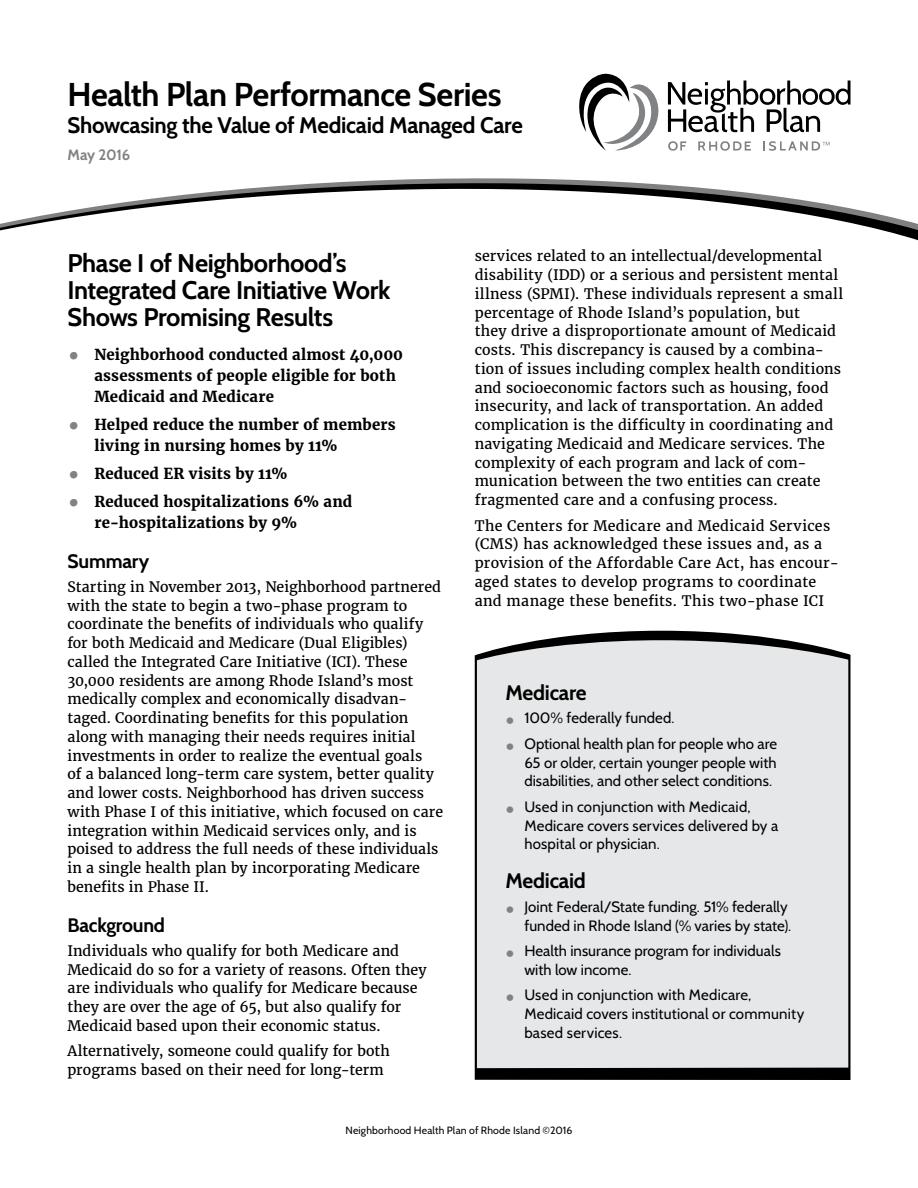
<style>
.page{position:relative;width:918px;height:1188px;background:#fff}
.page>*{position:absolute;margin:0;border:0;box-sizing:border-box;transform-origin:0 0}
.subhead{font:700 33px "Cabin";letter-spacing:-.015em;color:#000}
.subhead-2{font:700 25.5px/27px "Cabin";letter-spacing:-.015em;color:#000}
.subhead-3{font:700 22.5px "Cabin";letter-spacing:-.015em;color:#000}
.subhead-4{font:700 21px "Cabin";letter-spacing:-.01em;color:#000}
.subhead-5{font:700 19.5px "Cabin";letter-spacing:-.015em;color:#000}
.t1{font:15px/18.8px "Cabin";letter-spacing:.005em;color:#000}
.t2{font:700 15px/21px "Merriweather";letter-spacing:.01em;color:#000}
.subhead-6{font:700 15px "Cabin";letter-spacing:-.02em;color:#808285}
.body{font:14.25px/18.8px "Merriweather";letter-spacing:.01em;color:#000}
.body-2{font:10.5px "Cabin";letter-spacing:.015em;color:#000}
.s1{font-size:30px;color:#808285}
</style>
<div class="page">
<svg style="left:475px;top:631px;width:375px;height:449px;fill:#000"></svg>
<div style="left:477px;top:640px;width:371px;height:428px;background:#e6e7e8"></div>
<svg style="left:0;top:179px;width:918px;height:62px"></svg>
<svg style="left:668px;top:81px;width:183px;height:51px"></svg>
<svg style="left:668px;top:141px;width:18px;height:10px"></svg>
<svg style="left:698px;top:141px;width:53px;height:10px"></svg>
<svg style="left:579px;top:73px;width:80px;height:78px"></svg>
<svg style="left:763px;top:141px;width:67px;height:10px"></svg>
<p class="subhead" style="left:68px;top:74px;width:436px">Health Plan Performance Series</p>
<p class="subhead-3" style="left:68px;top:111px;width:457px">Showcasing the Value of Medicaid Managed Care</p>
<p class="subhead-6" style="left:68px;top:145px;width:64px">May 2016</p>
<p class="subhead-2" style="left:68px;top:249px;width:325px">Phase I of Neighborhood’s<br>Integrated Care Initiative Work<br>Shows Promising Results</p>
<p class="t2" style="left:94px;top:345px;width:310px;text-indent:-27px"><span class="s1">•</span> Neighborhood conducted almost 40,000 assessments of people eligible for both<br>Medicaid and Medicare</p>
<p class="t2" style="left:94px;top:414px;width:303px;text-indent:-27px"><span class="s1">•</span> Helped reduce the number of members living in nursing homes by 11%</p>
<p class="t2" style="left:68px;top:463px;width:222px"><span class="s1">•</span> Reduced ER visits by 11%</p>
<p class="t2" style="left:94px;top:491px;width:259px;text-indent:-27px"><span class="s1">•</span> Reduced hospitalizations 6% and re-hospitalizations by 9%</p>
<p class="subhead-5" style="left:68px;top:550px;width:83px">Summary</p>
<p class="body" style="left:68px;top:577px;width:377px">Starting in November 2013, Neighborhood partnered with the state to begin a two-phase program to coordinate the benefits of individuals who qualify for both Medicaid and Medicare (Dual Eligibles) called the Integrated Care Initiative (ICI). These 30,000 residents are among Rhode Island’s most medically complex and economically disadvan&shy;taged. Coordinating benefits for this population along with managing their needs requires initial investments in order to realize the eventual goals<br>of a balanced long-term care system, better quality and lower costs. Neighborhood has driven success with Phase I of this initiative, which focused on care integration within Medicaid services only, and is poised to address the full needs of these individuals in a single health plan by incorporating Medicare benefits in Phase II.</p>
<p class="subhead-5" style="left:68px;top:914px;width:99px">Background</p>
<p class="body" style="left:68px;top:941px;width:361px">Individuals who qualify for both Medicare and Medicaid do so for a variety of reasons. Often they are individuals who qualify for Medicare because they are over the age of 65, but also qualify for Medicaid based upon their economic status.</p>
<p class="body" style="left:68px;top:1042px;width:324px">Alternatively, someone could qualify for both programs based on their need for long-term</p>
<p class="body" style="left:475px;top:247px;width:370px">services related to an intellectual/developmental disability (IDD) or a serious and persistent mental illness (SPMI). These individuals represent a small percentage of Rhode Island’s population, but<br>they drive a disproportionate amount of Medicaid costs. This discrepancy is caused by a combina&shy;tion of issues including complex health conditions and socioeconomic factors such as housing, food insecurity, and lack of transportation. An added complication is the difficulty in coordinating and navigating Medicaid and Medicare services. The complexity of each program and lack of com&shy;munication between the two entities can create fragmented care and a confusing process.</p>
<p class="body" style="left:475px;top:516px;width:366px">The Centers for Medicare and Medicaid Services (CMS) has acknowledged these issues and, as a provision of the Affordable Care Act, has encour&shy;aged states to develop programs to coordinate and manage these benefits. This two-phase ICI</p>
<p class="subhead-4" style="left:505px;top:680px;width:83px">Medicare</p>
<p class="t1" style="left:505px;top:709px;width:171px"><span class="s1">•</span> 100% federally funded.</p>
<p class="t1" style="left:524px;top:734px;width:254px;text-align:justify;text-indent:-19px"><span class="s1">•</span> Optional health plan for people who are 65 or older, certain younger people with disabilities, and other select conditions.</p>
<p class="t1" style="left:524px;top:797px;width:256px;text-indent:-19px"><span class="s1">•</span> Used in conjunction with Medicaid,<br>Medicare covers services delivered by a hospital or physician.</p>
<p class="subhead-4" style="left:505px;top:868px;width:82px">Medicaid</p>
<p class="t1" style="left:505px;top:897px;width:287px;text-align:right"><span class="s1">•</span> Joint Federal/State funding. 51% federally funded in Rhode Island (% varies by state).</p>
<p class="t1" style="left:524px;top:941px;width:258px;text-indent:-19px"><span class="s1">•</span> Health insurance program for individuals with low income.</p>
<p class="t1" style="left:524px;top:986px;width:282px;text-indent:-19px"><span class="s1">•</span> Used in conjunction with Medicare,<br>Medicaid covers institutional or community based services.</p>
<p class="body-2" style="left:345px;top:1124px;width:229px">Neighborhood Health Plan of Rhode Island ©2016</p>
</div>
